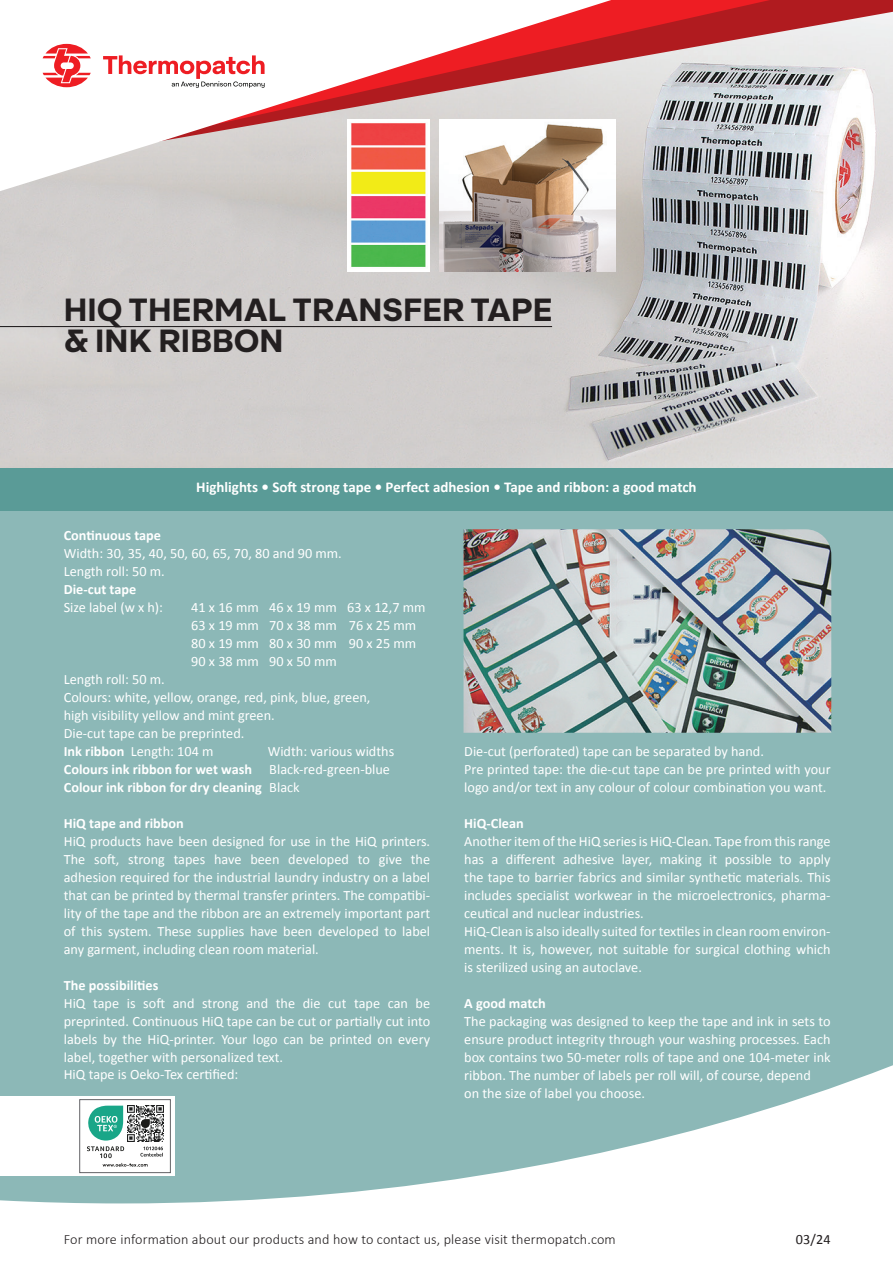
<style>
.page{position:relative;width:893px;height:1263px;background:#fff}
.page>*{position:absolute;margin:0;border:0;box-sizing:border-box;transform-origin:0 0}
.t1{font:700 30.9px/30.9px "Aktifo A";letter-spacing:.005em;color:#231f20}
.t2{font:700 15px "Calibri";color:#fff}
.t3{font:14.25px/18px "Calibri";color:#fff}
.t4{font:700 14.25px/18px "Calibri";color:#fff}
.t5{font:300 14.25px "Calibri";letter-spacing:.01em;color:#231f20}
.t6{font:14.25px "Calibri";color:#231f20}
.s1{font-weight:700}
.s2{font-weight:400}
</style>
<div class="page">
<div style="left:0;top:510px;width:893px;height:693px;background:#8cb8b7"></div>
<img style="left:0;top:184px;width:893px;height:284px">
<div style="left:0;top:468px;width:893px;height:42px;background:#5a9b97"></div>
<svg style="left:630px;top:0;width:263px;height:184px;background:#c4a6a9"></svg>
<svg style="left:0;top:0;width:630px;height:217px"></svg>
<img style="left:464px;top:529px;width:367px;height:204px">
<img style="left:347px;top:119px;width:83px;height:153px">
<img style="left:439px;top:119px;width:176px;height:153px">
<svg style="left:43px;top:44px;width:48px;height:43px"></svg>
<svg style="left:103px;top:55px;width:162px;height:33px"></svg>
<hr style="left:0;top:326px;width:552px;height:1px;background:#231f20">
<div style="left:0;top:1096px;width:174px;height:80px;background:#fff"></div>
<div style="left:80px;top:1099px;width:91px;height:74px;border:1px solid #636366"></div>
<svg style="left:88px;top:1106px;width:35px;height:34px"></svg>
<svg style="left:87px;top:1146px;width:76px;height:20px"></svg>
<img style="left:128px;top:1106px;width:35px;height:35px">
<svg style="left:141px;top:1119px;width:9px;height:9px"></svg>
<h1 class="t1" style="left:64px;top:293px;width:490px">HIQ THERMAL TRANSFER TAPE &amp; INK RIBBON</h1>
<p class="t2" style="left:196px;top:477px;width:502px">Highlights • Soft strong tape • Perfect adhesion • Tape and ribbon: a good match</p>
<p class="t4" style="left:64px;top:526px;width:99px">Continuous tape</p>
<p class="t3" style="left:64px;top:544px;width:280px">Width: 30, 35, 40, 50, 60, 65, 70, 80 and 90 mm.<br>Length roll: 50 m.</p>
<p class="t4" style="left:64px;top:579px;width:74px">Die-cut tape</p>
<p class="t3" style="left:64px;top:598px;width:101px">Size label (w x h):</p>
<p class="t3" style="left:191px;top:598px;width:236px">41 x 16 mm 46 x 19 mm 63 x 12,7 mm<br>63 x 19 mm 70 x 38 mm 76 x 25 mm<br>80 x 19 mm 80 x 30 mm 90 x 25 mm<br>90 x 38 mm 90 x 50 mm</p>
<p class="t3" style="left:64px;top:670px;width:308px">Length roll: 50 m.<br>Colours: white, yellow, orange, red, pink, blue, green, high visibility yellow and mint green.<br>Die-cut tape can be preprinted.<br><span class="s1">Ink ribbon</span> Length: 104 m</p>
<p class="t4" style="left:64px;top:741px;width:332px;text-indent:204px"><span class="s2">Width: various widths<br></span>Colours ink ribbon for wet wash <span class="s2">Black-red-green-blue<br></span>Colour ink ribbon for dry cleaning <span class="s2">Black</span></p>
<p class="t4" style="left:64px;top:813px;width:122px">HiQ tape and ribbon</p>
<p class="t3" style="left:64px;top:832px;width:368px;text-align:justify">HiQ products have been designed for use in the HiQ printers.<br>The soft, strong tapes have been developed to give the adhesion required for the industrial laundry industry on a label that can be printed by thermal transfer printers. The compatibi&shy;lity of the tape and the ribbon are an extremely important part of this system. These supplies have been developed to label any garment, including clean room material.</p>
<p class="t4" style="left:64px;top:975px;width:96px">The possibilities</p>
<p class="t3" style="left:64px;top:994px;width:368px;text-align:justify">HiQ tape is soft and strong and the die cut tape can be preprinted. Continuous HiQ tape can be cut or partially cut into labels by the HiQ-printer. Your logo can be printed on every label, together with personalized text.</p>
<p class="t3" style="left:64px;top:1066px;width:176px">HiQ tape is Oeko-Tex certified:</p>
<p class="t3" style="left:464px;top:742px;width:368px">Die-cut (perforated) tape can be separated by hand.<br>Pre printed tape: the die-cut tape can be pre printed with your logo and/or text in any colour of colour combination you want.</p>
<p class="t4" style="left:464px;top:813px;width:61px">HiQ-Clean</p>
<p class="t3" style="left:464px;top:832px;width:368px">Another item of the HiQ series is HiQ-Clean. Tape from this range has a different adhesive layer, making it possible to apply the tape to barrier fabrics and similar synthetic materials. This includes specialist workwear in the microelectronics, pharma&shy;ceutical and nuclear industries.<br>HiQ-Clean is also ideally suited for textiles in clean room environ&shy;ments. It is, however, not suitable for surgical clothing which is sterilized using an autoclave.</p>
<p class="t4" style="left:464px;top:993px;width:83px">A good match</p>
<p class="t3" style="left:464px;top:1012px;width:368px">The packaging was designed to keep the tape and ink in sets to ensure product integrity through your washing processes. Each box contains two 50-meter rolls of tape and one 104-meter ink ribbon. The number of labels per roll will, of course, depend<br>on the size of label you choose.</p>
<p class="t5" style="left:64px;top:1230px;width:553px">For more information about our products and how to contact us, please visit thermopatch.com</p>
<p class="t6" style="left:796px;top:1230px;width:36px">03/24</p>
</div>
